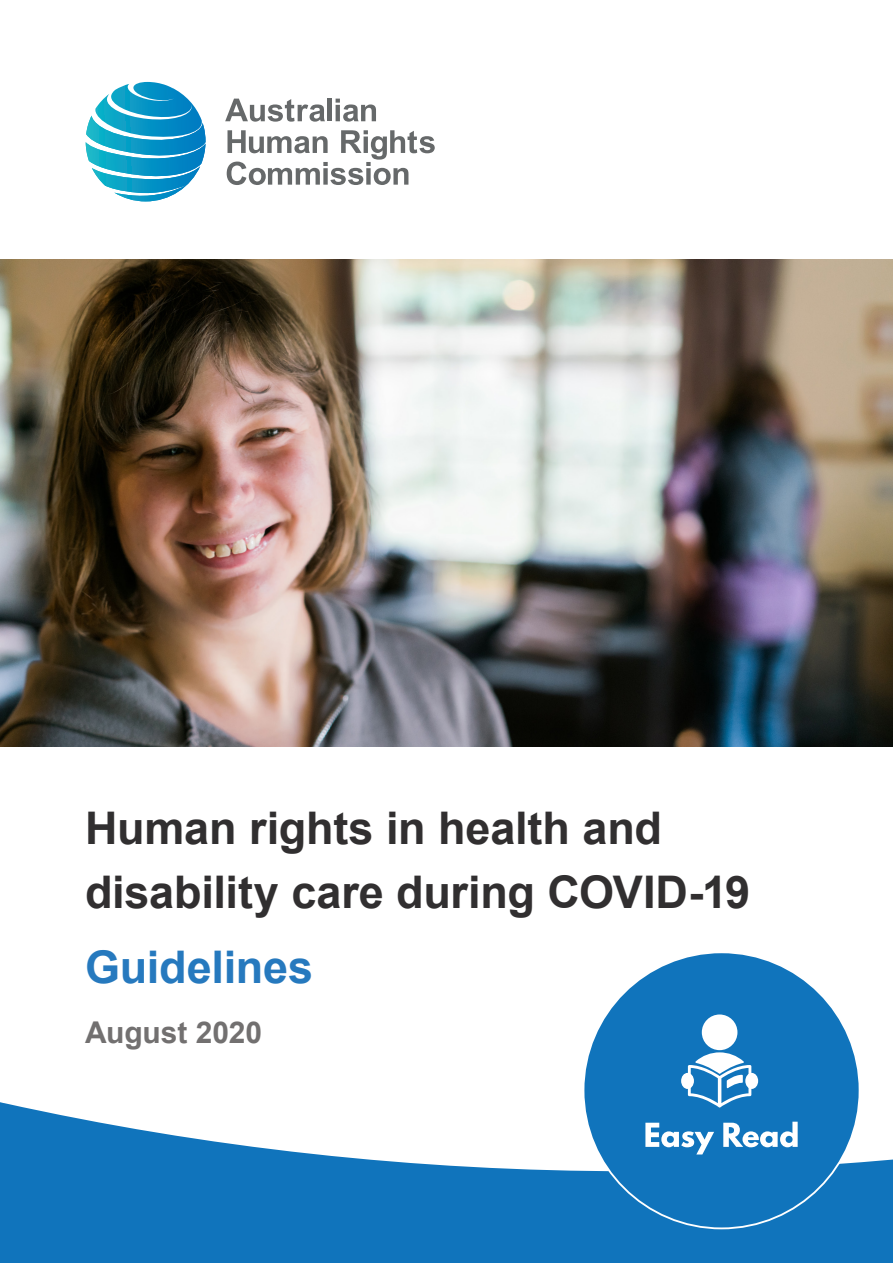
<style>
.page{position:relative;width:893px;height:1263px;background:#fff}
.page>*{position:absolute;margin:0;border:0;box-sizing:border-box;transform-origin:0 0}
.t1{font:700 45px/64.5px "Arial";letter-spacing:-.005em;color:#312f30}
.t2{font:700 45px "Arial";letter-spacing:-.005em;color:#2679be}
.t3{font:700 30px "Arial";letter-spacing:-.005em;color:#727070}
</style>
<div class="page">
<img style="left:0;top:259px;width:893px;height:487px">
<svg style="left:86px;top:82px;width:120px;height:119px"></svg>
<svg style="left:225px;top:99px;width:100px;height:23px"></svg>
<hr style="left:328px;top:99px;width:4px;height:22px;background:#66696a">
<svg style="left:336px;top:99px;width:40px;height:23px"></svg>
<svg style="left:227px;top:130px;width:208px;height:55px"></svg>
<svg style="left:0;top:1102px;width:893px;height:161px;fill:#1074bc"></svg>
<div style="left:583px;top:952px;width:277px;height:276px;background:#1074bc;border-radius:50%"></div>
<svg style="left:645px;top:1123px;width:69px;height:31px"></svg>
<svg style="left:723px;top:1122px;width:75px;height:25px"></svg>
<div style="left:702px;top:1014px;width:35px;height:36px;background:#fff;border-radius:50%"></div>
<svg style="left:688px;top:1052px;width:63px;height:55px"></svg>
<div style="left:681px;top:1073px;width:13px;height:16px;background:#fff;border-radius:50%"></div>
<div style="left:745px;top:1073px;width:13px;height:16px;background:#fff;border-radius:50%"></div>
<p class="t1" style="left:85px;top:797px;width:667px">Human rights in health and disability care during COVID-19</p>
<p class="t2" style="left:85px;top:938px;width:229px">Guidelines</p>
<p class="t3" style="left:85px;top:1013px;width:179px">August 2020</p>
</div>
